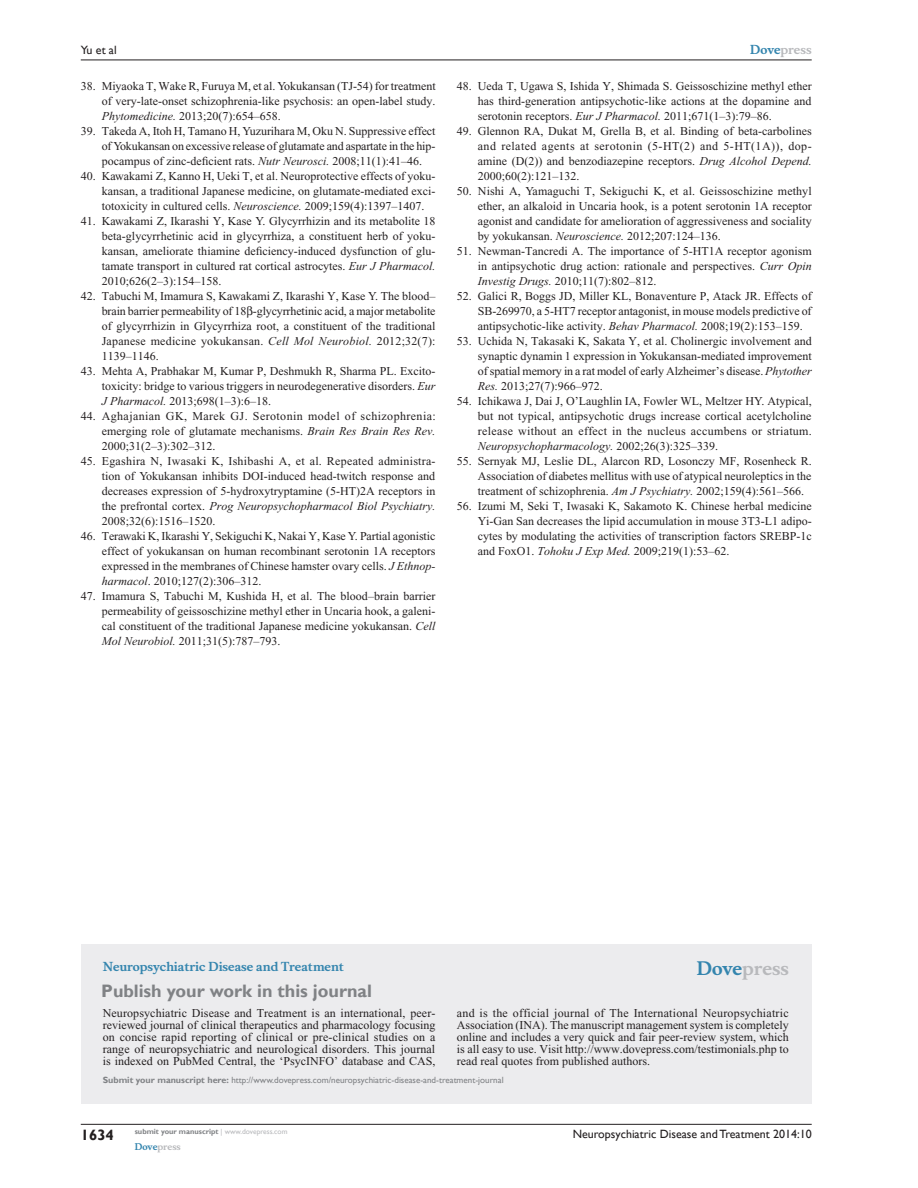
<style>
.page{position:relative;width:918px;height:1188px;background:#fff}
.page>*{position:absolute;margin:0;border:0;box-sizing:border-box;transform-origin:0 0}
.PromBx-H1{font:700 18px "Gill Sans";color:#808285}
.PromBx-Brand{font:700 18px "Musee";color:#b8b9bc}
.t1{font:700 15px "Gill Sans";color:#231f20}
.RefNL2{font:12px/15px "Times New Roman";color:#231f20;text-align:justify}
.PromBx-Tx{font:12px/12px "Times New Roman";color:#231f20;text-align:justify}
.t2{font:12px "Gill Sans";color:#231f20}
.PromBx-JrnlName{font:700 12px "Musee";color:#3485ae}
.t3{font:700 12px "Musee";color:#b8b9bc}
.PromBx-SubmitMssWebA{font:9px "Gill Sans";color:#808285}
.t4{font:700 9px "Musee";color:#b8b9bc}
.t5{font:700 7.5px "Gill Sans";color:#808285}
.s1{font-style:italic}
.s2{color:#3485ae}
.s3{font-weight:700}
.s4{font-weight:400;color:#b8b9bc}
</style>
<div class="page">
<div style="left:81px;top:944px;width:731px;height:159px;background:#ececee"></div>
<hr style="left:81px;top:1124px;width:731px;height:1px;background:#231f20">
<hr style="left:81px;top:60px;width:731px;height:1px;background:#231f20">
<p class="t2" style="left:81px;top:43px;width:37px">Yu et al</p>
<p class="RefNL2" style="left:102px;top:79px;width:336px;text-indent:-21px">38. Miyaoka T, Wake R, Furuya M, et al. Yokukansan (TJ-54) for treatment of very-late-onset schizophrenia-like psychosis: an open-label study.<br><span class="s1">Phytomedicine.</span> 2013;20(7):654–658.</p>
<p class="RefNL2" style="left:102px;top:124px;width:335px;text-indent:-21px">39. Takeda A, Itoh H, Tamano H, Yuzurihara M, Oku N. Suppressive effect of Yokukansan on excessive release of glutamate and aspartate in the hip&shy;pocampus of zinc-deficient rats. <span class="s1">Nutr Neurosci.</span> 2008;11(1):41–46.</p>
<p class="RefNL2" style="left:102px;top:169px;width:335px;text-indent:-21px">40. Kawakami Z, Kanno H, Ueki T, et al. Neuroprotective effects of yoku&shy;kansan, a traditional Japanese medicine, on glutamate-mediated exci&shy;totoxicity in cultured cells. <span class="s1">Neuroscience.</span> 2009;159(4):1397–1407.</p>
<p class="RefNL2" style="left:102px;top:214px;width:335px;text-indent:-21px">41. Kawakami Z, Ikarashi Y, Kase Y. Glycyrrhizin and its metabolite 18 beta-glycyrrhetinic acid in glycyrrhiza, a constituent herb of yoku&shy;kansan, ameliorate thiamine deficiency-induced dysfunction of glu&shy;tamate transport in cultured rat cortical astrocytes. <span class="s1">Eur J Pharmacol.<br></span>2010;626(2–3):154–158.</p>
<p class="RefNL2" style="left:102px;top:289px;width:335px;text-indent:-21px">42. Tabuchi M, Imamura S, Kawakami Z, Ikarashi Y, Kase Y. The blood– brain barrier permeability of 18 -glycyrrhetinic acid, a major metabolite of glycyrrhizin in Glycyrrhiza root, a constituent of the traditional Japanese medicine yokukansan. <span class="s1">Cell Mol Neurobiol.</span> 2012;32(7):<br>1139–1146.</p>
<p class="RefNL2" style="left:102px;top:364px;width:335px;text-indent:-21px">43. Mehta A, Prabhakar M, Kumar P, Deshmukh R, Sharma PL. Excito&shy;toxicity: bridge to various triggers in neurodegenerative disorders. <span class="s1">Eur J Pharmacol.</span> 2013;698(1–3):6–18.</p>
<p class="RefNL2" style="left:102px;top:409px;width:336px;text-indent:-21px">44. Aghajanian GK, Marek GJ. Serotonin model of schizophrenia: emerging role of glutamate mechanisms. <span class="s1">Brain Res Brain Res Rev.<br></span>2000;31(2–3):302–312.</p>
<p class="RefNL2" style="left:102px;top:454px;width:335px;text-indent:-21px">45. Egashira N, Iwasaki K, Ishibashi A, et al. Repeated administra&shy;tion of Yokukansan inhibits DOI-induced head-twitch response and decreases expression of 5-hydroxytryptamine (5-HT)2A receptors in the prefrontal cortex. <span class="s1">Prog Neuropsychopharmacol Biol Psychiatry.<br></span>2008;32(6):1516–1520.</p>
<p class="RefNL2" style="left:102px;top:529px;width:335px;text-indent:-21px">46. Terawaki K, Ikarashi Y, Sekiguchi K, Nakai Y, Kase Y. Partial agonistic effect of yokukansan on human recombinant serotonin 1A receptors expressed in the membranes of Chinese hamster ovary cells. <span class="s1">J Ethnop&shy;harmacol</span>. 2010;127(2):306–312.</p>
<p class="RefNL2" style="left:102px;top:589px;width:335px;text-indent:-21px">47. Imamura S, Tabuchi M, Kushida H, et al. The blood–brain barrier permeability of geissoschizine methyl ether in Uncaria hook, a galeni&shy;cal constituent of the traditional Japanese medicine yokukansan. <span class="s1">Cell Mol Neurobiol.</span> 2011;31(5):787–793.</p>
<p class="t3" style="left:750px;top:43px;width:63px"><span class="s2">Dove</span>press</p>
<p class="RefNL2" style="left:478px;top:79px;width:335px;text-indent:-21px">48. Ueda T, Ugawa S, Ishida Y, Shimada S. Geissoschizine methyl ether has third-generation antipsychotic-like actions at the dopamine and serotonin receptors. <span class="s1">Eur J Pharmacol.</span> 2011;671(1–3):79–86.</p>
<p class="RefNL2" style="left:478px;top:124px;width:335px;text-indent:-21px">49. Glennon RA, Dukat M, Grella B, et al. Binding of beta-carbolines and related agents at serotonin (5-HT(2) and 5-HT(1A)), dop&shy;amine (D(2)) and benzodiazepine receptors. <span class="s1">Drug Alcohol Depend.<br></span>2000;60(2):121–132.</p>
<p class="RefNL2" style="left:478px;top:184px;width:335px;text-indent:-21px">50. Nishi A, Yamaguchi T, Sekiguchi K, et al. Geissoschizine methyl ether, an alkaloid in Uncaria hook, is a potent serotonin 1A receptor agonist and candidate for amelioration of aggressiveness and sociality by yokukansan. <span class="s1">Neuroscience.</span> 2012;207:124–136.</p>
<p class="RefNL2" style="left:478px;top:244px;width:335px;text-indent:-21px">51. Newman-Tancredi A. The importance of 5-HT1A receptor agonism in antipsychotic drug action: rationale and perspectives. <span class="s1">Curr Opin Investig Drugs.</span> 2010;11(7):802–812.</p>
<p class="RefNL2" style="left:478px;top:289px;width:335px;text-indent:-21px">52. Galici R, Boggs JD, Miller KL, Bonaventure P, Atack JR. Effects of SB-269970, a 5-HT7 receptor antagonist, in mouse models predictive of antipsychotic-like activity. <span class="s1">Behav Pharmacol.</span> 2008;19(2):153–159.</p>
<p class="RefNL2" style="left:478px;top:334px;width:335px;text-indent:-21px">53. Uchida N, Takasaki K, Sakata Y, et al. Cholinergic involvement and synaptic dynamin 1 expression in Yokukansan-mediated improvement of spatial memory in a rat model of early Alzheimer’s disease. <span class="s1">Phytother Res.</span> 2013;27(7):966–972.</p>
<p class="RefNL2" style="left:478px;top:394px;width:336px;text-indent:-21px">54. Ichikawa J, Dai J, O’Laughlin IA, Fowler WL, Meltzer HY. Atypical, but not typical, antipsychotic drugs increase cortical acetylcholine release without an effect in the nucleus accumbens or striatum.<br><span class="s1">Neuropsychopharmacology.</span> 2002;26(3):325–339.</p>
<p class="RefNL2" style="left:478px;top:454px;width:335px;text-indent:-21px">55. Sernyak MJ, Leslie DL, Alarcon RD, Losonczy MF, Rosenheck R.<br>Association of diabetes mellitus with use of atypical neuroleptics in the treatment of schizophrenia. <span class="s1">Am J Psychiatry.</span> 2002;159(4):561–566.</p>
<p class="RefNL2" style="left:478px;top:499px;width:335px;text-indent:-21px">56. Izumi M, Seki T, Iwasaki K, Sakamoto K. Chinese herbal medicine Yi-Gan San decreases the lipid accumulation in mouse 3T3-L1 adipo&shy;cytes by modulating the activities of transcription factors SREBP-1c and FoxO1. <span class="s1">Tohoku J Exp Med.</span> 2009;219(1):53–62.</p>
<p class="PromBx-JrnlName" style="left:103px;top:959px;width:243px">Neuropsychiatric Disease and Treatment</p>
<p class="PromBx-H1" style="left:101px;top:980px;width:272px">Publish your work in this journal</p>
<p class="PromBx-Brand" style="left:697px;top:958px;width:94px"><span class="s2">Dove</span>press</p>
<p class="PromBx-Tx" style="left:103px;top:1007px;width:334px">Neuropsychiatric Disease and Treatment is an international, peer&shy;reviewed journal of clinical therapeutics and pharmacology focusing on concise rapid reporting of clinical or pre-clinical studies on a range of neuropsychiatric and neurological disorders. This journal is indexed on PubMed Central, the ‘PsycINFO’ database and CAS,</p>
<p class="PromBx-Tx" style="left:457px;top:1007px;width:333px">and is the official journal of The International Neuropsychiatric Association (INA). The manuscript management system is completely online and includes a very quick and fair peer-review system, which is all easy to use. Visit http://www.dovepress.com/testimonials.php to read real quotes from published authors.</p>
<p class="PromBx-SubmitMssWebA" style="left:103px;top:1075px;width:402px"><span class="s3">Submit your manuscript here:</span> http://www.dovepress.com/neuropsychiatric-disease-and-treatment-journal</p>
<p class="t1" style="left:81px;top:1126px;width:35px">1634</p>
<p class="t5" style="left:135px;top:1127px;width:154px">submit your manuscript <span class="s4">| www.dovepress.com</span></p>
<p class="t4" style="left:135px;top:1141px;width:48px"><span class="s2">Dove</span>press</p>
<p class="t2" style="left:573px;top:1127px;width:241px">Neuropsychiatric Disease and Treatment 2014:10</p>
</div>
